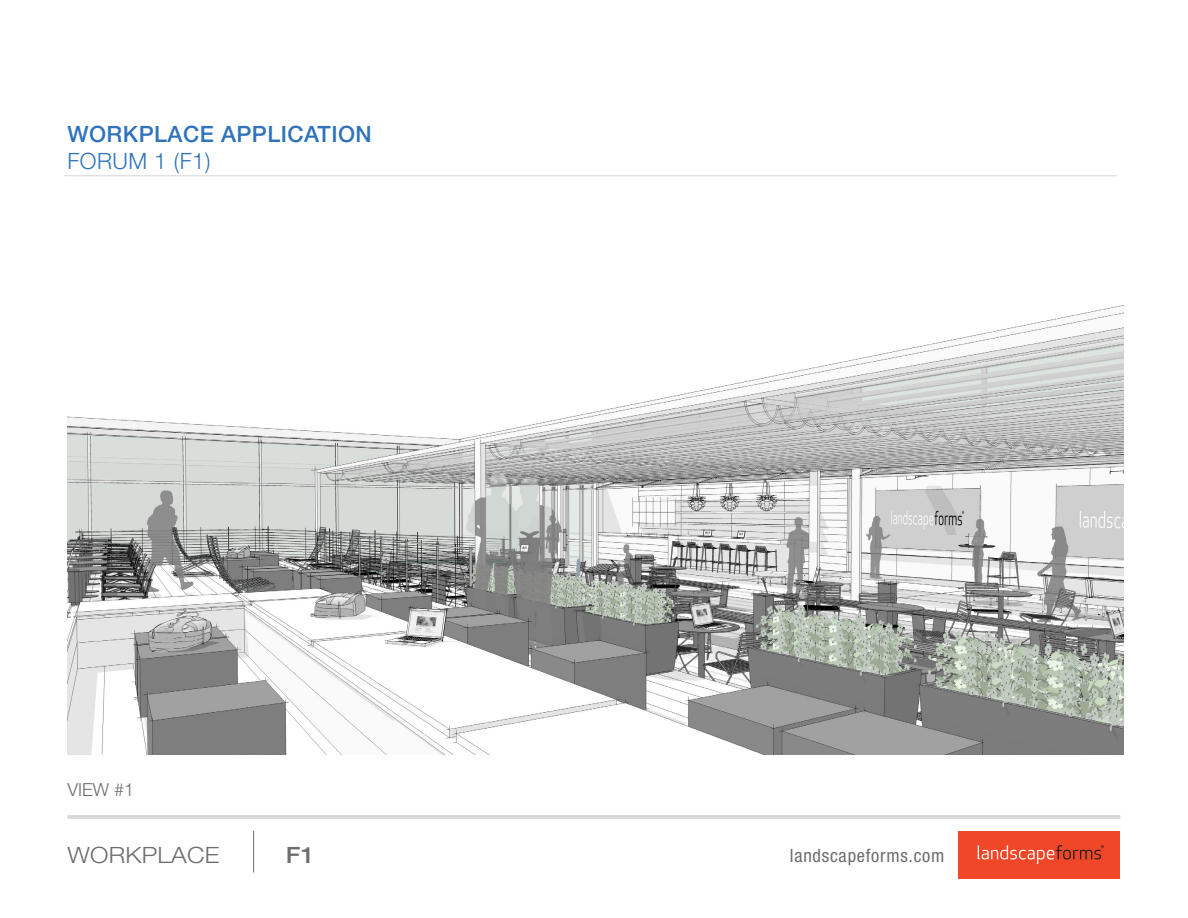
<style>
.page{position:relative;width:1188px;height:918px;background:#fff}
.page>*{position:absolute;margin:0;border:0;box-sizing:border-box;transform-origin:0 0}
.t1{font:500 22.5px/27px "Helvetica Neue LT Std";letter-spacing:.02em;color:#3073ba}
.t2{font:300 22.5px "Helvetica Neue LT Std";letter-spacing:.01em;color:#6c6d70;scale:1.1 1}
.t3{font:500 22.5px "Helvetica Neue LT Std";color:#6c6d70;scale:1.1 1}
.t4{font:condensed 18.3px "Helvetica Neue";letter-spacing:.04em;color:#6c6d70}
.t5{font:300 18px "Helvetica Neue LT Std";color:#6c6d70}
.s1{font-weight:300}
</style>
<div class="page">
<hr style="left:253px;top:831px;width:1px;height:42px;background:#6c6d70">
<hr style="left:67px;top:815px;width:1053px;height:4px;background:#d6d7d9">
<hr style="left:64px;top:176px;width:1053px;height:1px;background:#d6d7d9">
<div style="left:958px;top:831px;width:162px;height:47px;background:#ef4727"></div>
<svg style="left:978px;top:845px;width:126px;height:19px"></svg>
<img style="left:68px;top:305px;width:1055px;height:450px">
<p class="t1" style="left:67px;top:120px;width:306px">WORKPLACE APPLICATION<br><span class="s1">FORUM 1 (F1)</span></p>
<p class="t5" style="left:68px;top:779px;width:68px">VIEW #1</p>
<p class="t2" style="left:68px;top:841px;width:140px">WORKPLACE</p>
<p class="t3" style="left:286px;top:841px;width:28px">F1</p>
<p class="t4" style="left:790px;top:845px;width:156px">landscapeforms.com</p>
</div>
